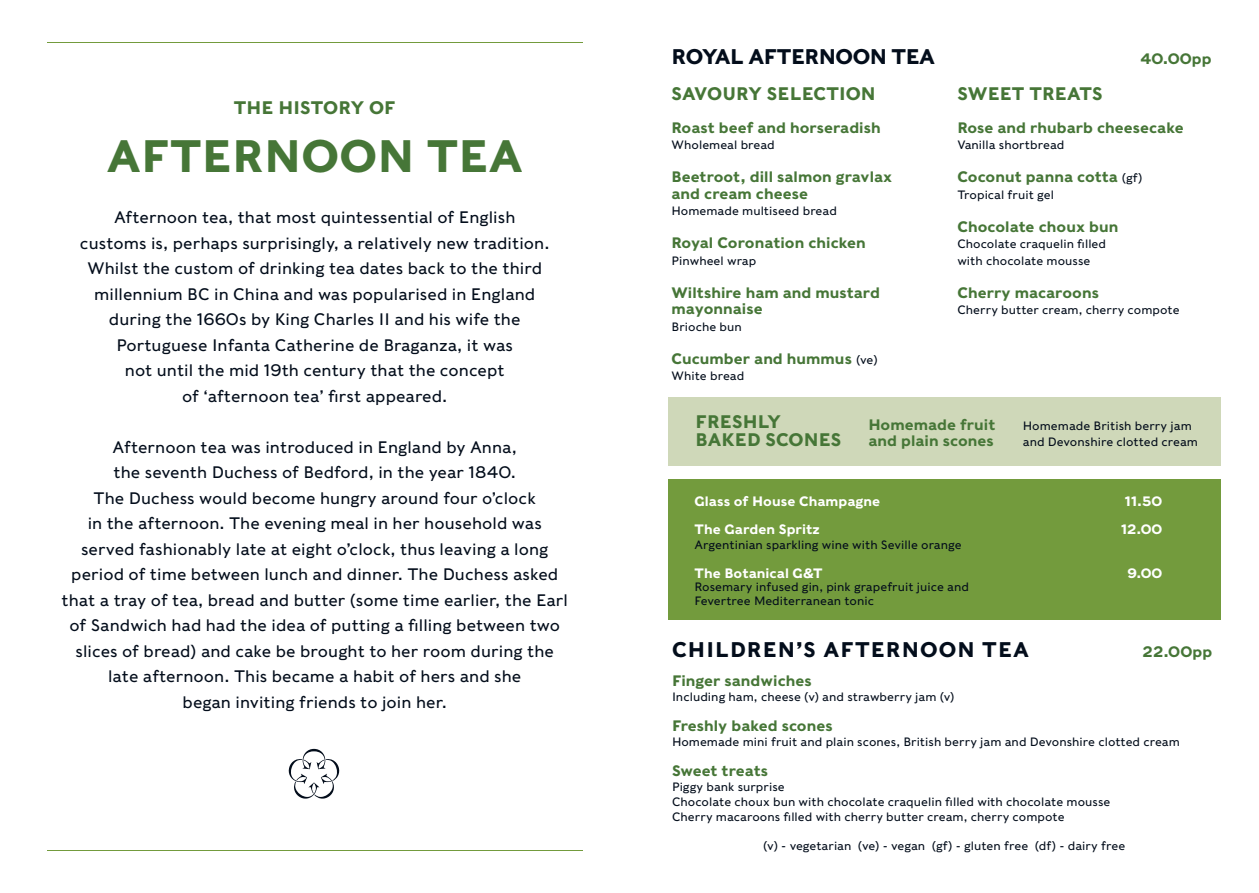
<style>
.page{position:relative;width:1259px;height:893px;background:#fff}
.page>*{position:absolute;margin:0;border:0;box-sizing:border-box;transform-origin:0 0}
.t1{font:500 45px "Caslons Egyptian";letter-spacing:.005em;color:#467637}
.t2{font:500 21px "Caslons Egyptian";letter-spacing:.05em;color:#030d1b}
.t3{font:500 21px "Caslons Egyptian";letter-spacing:-.025em;color:#030d1b}
.t4{font:500 18px/18px "Caslons Egyptian";letter-spacing:.005em;color:#467637}
.t5{font:16.5px/25.5px "Caslons Egyptian";letter-spacing:.005em;color:#030d1b;text-align:center}
.t6{font:500 15px/16.5px "Caslons Egyptian";letter-spacing:.005em;color:#467637}
.t7{font:500 13.5px "Caslons Egyptian";letter-spacing:.005em;color:#fff}
.t8{font:12px/15px "Caslons Egyptian";letter-spacing:.005em;color:#030d1b}
.s1{font-weight:400;font-size:12px;color:#030d1b}
</style>
<div class="page">
<div style="left:668px;top:397px;width:553px;height:68px;background:#cfd8b9"></div>
<div style="left:668px;top:480px;width:552px;height:140px;background:#739b3d"></div>
<hr style="left:47px;top:42px;width:536px;height:1px;background:#739b3d">
<hr style="left:47px;top:850px;width:536px;height:1px;background:#739b3d">
<svg style="left:288px;top:749px;width:51px;height:50px"></svg>
<p class="t4" style="left:234px;top:98px;width:163px">THE HISTORY OF</p>
<h1 class="t1" style="left:107px;top:127px;width:417px">AFTERNOON TEA</h1>
<p class="t5" style="left:80px;top:205px;width:471px">Afternoon tea, that most quintessential of English customs is, perhaps surprisingly, a relatively new tradition.<br>Whilst the custom of drinking tea dates back to the third millennium BC in China and was popularised in England during the 1660s by King Charles II and his wife the Portuguese Infanta Catherine de Braganza, it was<br>not until the mid 19th century that the concept<br>of ‘afternoon tea’ first appeared.</p>
<p class="t5" style="left:62px;top:434px;width:508px">Afternoon tea was introduced in England by Anna,<br>the seventh Duchess of Bedford, in the year 1840.<br>The Duchess would become hungry around four o’clock<br>in the afternoon. The evening meal in her household was served fashionably late at eight o’clock, thus leaving a long period of time between lunch and dinner. The Duchess asked that a tray of tea, bread and butter (some time earlier, the Earl of Sandwich had had the idea of putting a filling between two slices of bread) and cake be brought to her room during the late afternoon. This became a habit of hers and she<br>began inviting friends to join her.</p>
<p class="t3" style="left:671px;top:42px;width:265px">ROYAL AFTERNOON TEA</p>
<p class="t6" style="left:1140px;top:50px;width:73px">40.00pp</p>
<p class="t4" style="left:671px;top:84px;width:206px">SAVOURY SELECTION</p>
<p class="t6" style="left:671px;top:119px;width:211px">Roast beef and horseradish</p>
<p class="t8" style="left:671px;top:137px;width:105px">Wholemeal bread</p>
<p class="t6" style="left:671px;top:168px;width:222px">Beetroot, dill salmon gravlax and cream cheese</p>
<p class="t8" style="left:671px;top:203px;width:167px">Homemade multiseed bread</p>
<p class="t6" style="left:671px;top:234px;width:196px">Royal Coronation chicken</p>
<p class="t8" style="left:671px;top:253px;width:86px">Pinwheel wrap</p>
<p class="t6" style="left:671px;top:284px;width:210px">Wiltshire ham and mustard mayonnaise</p>
<p class="t8" style="left:671px;top:319px;width:72px">Brioche bun</p>
<p class="t6" style="left:671px;top:350px;width:208px">Cucumber and hummus <span class="s1">(ve)</span></p>
<p class="t8" style="left:671px;top:368px;width:74px">White bread</p>
<p class="t4" style="left:957px;top:84px;width:147px">SWEET TREATS</p>
<p class="t6" style="left:957px;top:119px;width:228px">Rose and rhubarb cheesecake</p>
<p class="t8" style="left:957px;top:137px;width:109px">Vanilla shortbread</p>
<p class="t6" style="left:957px;top:168px;width:187px">Coconut panna cotta <span class="s1">(gf)</span></p>
<p class="t8" style="left:957px;top:187px;width:98px">Tropical fruit gel</p>
<p class="t6" style="left:957px;top:218px;width:162px">Chocolate choux bun</p>
<p class="t8" style="left:957px;top:235px;width:150px;line-height:16.5px">Chocolate craquelin filled with chocolate mousse</p>
<p class="t6" style="left:957px;top:284px;width:143px">Cherry macaroons</p>
<p class="t8" style="left:957px;top:302px;width:224px">Cherry butter cream, cherry compote</p>
<p class="t4" style="left:695px;top:413px;width:148px">FRESHLY<br>BAKED SCONES</p>
<p class="t8" style="left:1023px;top:417px;width:177px;line-height:16.5px">Homemade British berry jam and Devonshire clotted cream</p>
<p class="t6" style="left:868px;top:416px;width:128px">Homemade fruit and plain scones</p>
<p class="t7" style="left:694px;top:492px;width:187px">Glass of House Champagne</p>
<p class="t7" style="left:1125px;top:492px;width:39px">11.50</p>
<p class="t7" style="left:694px;top:521px;width:127px">The Garden Spritz</p>
<p class="t7" style="left:1121px;top:521px;width:43px">12.00</p>
<p class="t8" style="left:694px;top:537px;width:268px">Argentinian sparkling wine with Seville orange</p>
<p class="t7" style="left:694px;top:564px;width:129px">The Botanical G&amp;T</p>
<p class="t7" style="left:1127px;top:564px;width:36px">9.00</p>
<p class="t8" style="left:694px;top:580px;width:276px;line-height:13.5px">Rosemary infused gin, pink grapefruit juice and<br>Fevertree Mediterranean tonic</p>
<p class="t2" style="left:672px;top:636px;width:358px">CHILDREN’S AFTERNOON TEA</p>
<p class="t6" style="left:1142px;top:644px;width:71px">22.00pp</p>
<p class="t6" style="left:672px;top:672px;width:141px">Finger sandwiches</p>
<p class="t8" style="left:672px;top:689px;width:284px">Including ham, cheese (v) and strawberry jam (v)</p>
<p class="t6" style="left:672px;top:717px;width:162px">Freshly baked scones</p>
<p class="t8" style="left:672px;top:734px;width:509px">Homemade mini fruit and plain scones, British berry jam and Devonshire clotted cream</p>
<p class="t6" style="left:672px;top:762px;width:98px">Sweet treats</p>
<p class="t8" style="left:672px;top:779px;width:440px">Piggy bank surprise<br>Chocolate choux bun with chocolate craquelin filled with chocolate mousse<br>Cherry macaroons filled with cherry butter cream, cherry compote</p>
<p class="t8" style="left:763px;top:838px;width:363px">(v) - vegetarian (ve) - vegan (gf) - gluten free (df) - dairy free</p>
</div>
